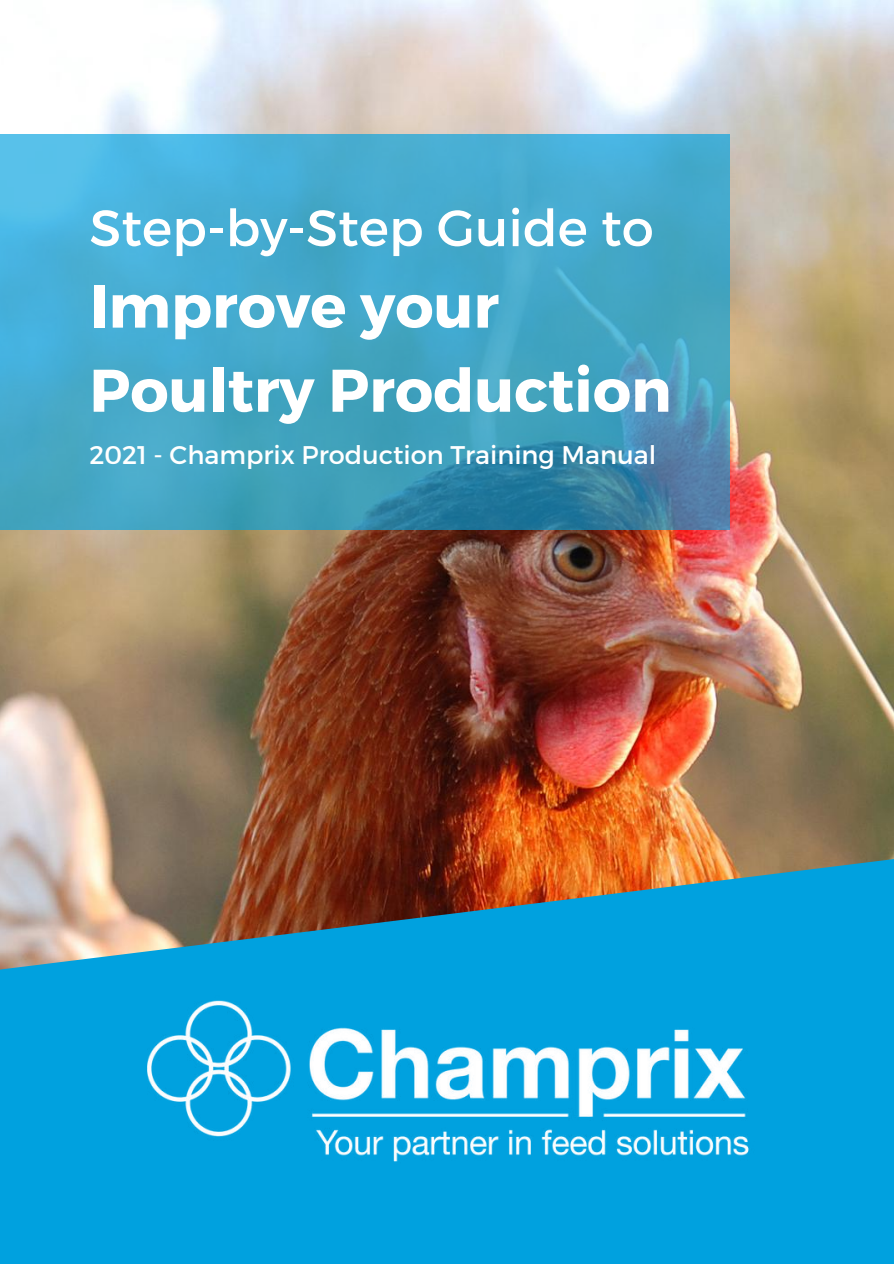
<style>
.page{position:relative;width:894px;height:1264px;background:#fff}
.page>*{position:absolute;margin:0;border:0;box-sizing:border-box;transform-origin:0 0}
.t1{font:700 60px/84px "Montserrat";color:#fff}
.t2{font:51px "Montserrat";color:#fff}
.t3{font:25.5px "Montserrat";color:#fff}
</style>
<div class="page">
<img style="left:0;top:0;width:893px;height:850px">
<img style="left:0;top:850px;width:893px;height:413px">
<img style="left:127px;top:934px;width:640px;height:293px">
<svg style="left:0;top:134px;width:728px;height:395px;background:#43a5c7"></svg>
<h2 class="t2" style="left:89px;top:195px;width:565px">Step-by-Step Guide to</h2>
<h1 class="t1" style="left:89px;top:261px;width:583px">Improve your<br>Poultry Production</h1>
<p class="t3" style="left:89px;top:438px;width:568px">2021 - Champrix Production Training Manual</p>
</div>
